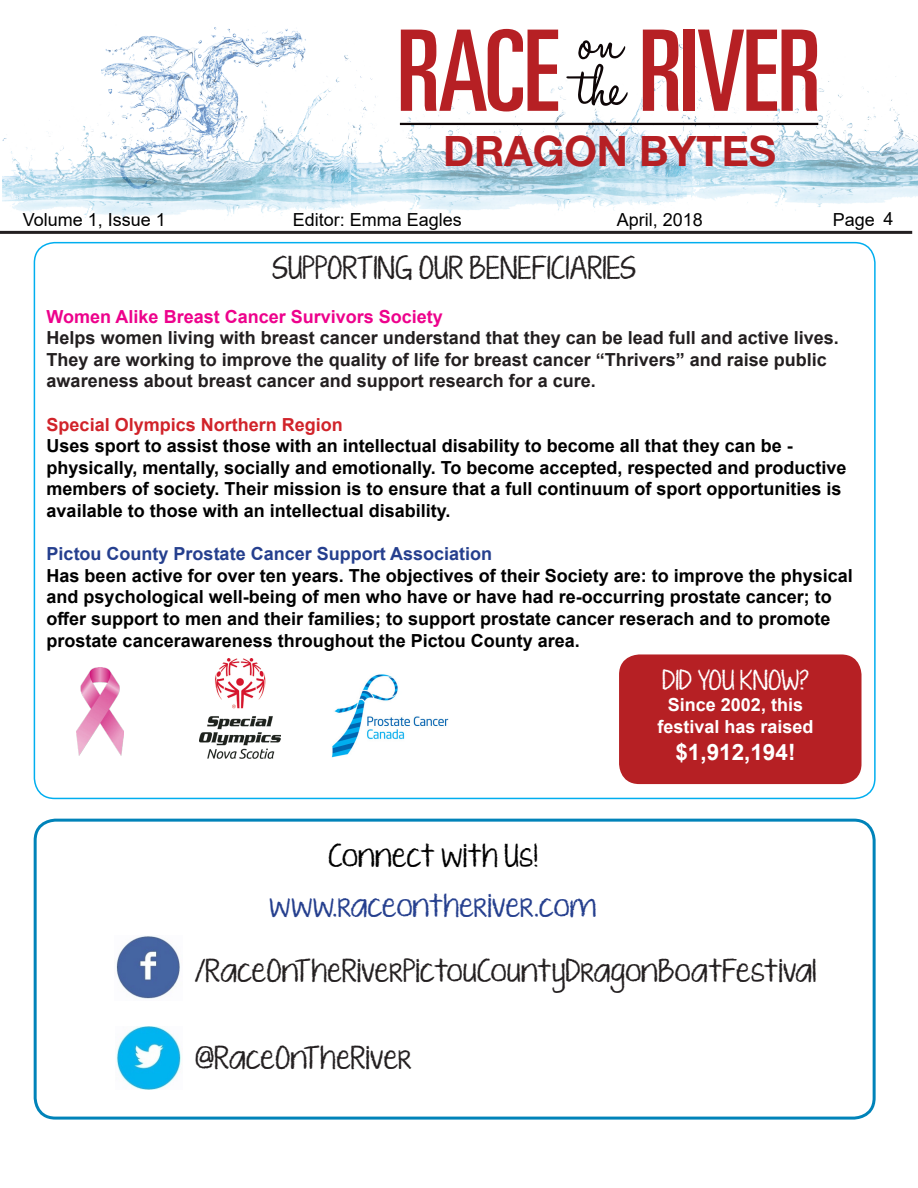
<style>
.page{position:relative;width:918px;height:1188px;background:#fff}
.page>*{position:absolute;margin:0;border:0;box-sizing:border-box;transform-origin:0 0}
.t1{font:700 42px "Helvetica Neue LT Std";letter-spacing:-.005em;color:#b62024}
.t2{font:24px "KG Ten Thousand Reasons";color:#231f20}
.t3{font:24px "KG Ten Thousand Reasons";letter-spacing:.02em;color:#231f20}
.t4{font:24px "KG Ten Thousand Reasons";letter-spacing:.01em;color:#253f8e}
.t5{font:24px "KG Ten Thousand Reasons";letter-spacing:.005em;color:#000}
.t6{font:700 22.5px "Arial";color:#fff}
.t7{font:21px "KG Ten Thousand Reasons";letter-spacing:.01em;color:#fff}
.t8{font:700 18px/21.6px "Arial";color:#000}
.t9{font:700 18px/21.6px "Arial";color:#231f20}
.t10{font:18px "Arial";color:#000}
.t11{font:700 18px "Arial";color:#253f8e}
.t12{font:700 18px "Arial";color:#ed028c}
.t13{font:700 18px/21.6px "Arial";color:#fff;text-align:center}
.t14{font:700 18px "Arial";color:#d1232a}
</style>
<div class="page">
<img style="left:2px;top:27px;width:350px;height:192px">
<img style="left:352px;top:28px;width:330px;height:185px">
<img style="left:682px;top:29px;width:236px;height:182px">
<svg style="left:401px;top:29px;width:157px;height:83px"></svg>
<svg style="left:566px;top:40px;width:62px;height:66px"></svg>
<svg style="left:643px;top:30px;width:36px;height:81px"></svg>
<div style="left:683px;top:30px;width:11px;height:81px;background:#b62024"></div>
<svg style="left:698px;top:30px;width:119px;height:81px"></svg>
<hr style="left:400px;top:123px;width:418px;height:2px;background:#0e0607">
<hr style="left:0;top:231px;width:912px;height:3px;background:#231f20">
<div style="left:34px;top:819px;width:842px;height:301px;border:3px solid #0083b9;border-radius:20px"></div>
<img style="left:76px;top:667px;width:47px;height:89px">
<img style="left:200px;top:658px;width:81px;height:101px">
<img style="left:331px;top:674px;width:118px;height:84px">
<div style="left:619px;top:654px;width:243px;height:130px;background:#b62024;border-radius:20px"></div>
<img style="left:116px;top:936px;width:64px;height:63px">
<img style="left:116px;top:1027px;width:66px;height:63px">
<h1 class="t1" style="left:443px;top:125px;width:334px">DRAGON BYTES</h1>
<p class="t10" style="left:23px;top:207px;width:145px">Volume 1, Issue 1</p>
<p class="t10" style="left:293px;top:207px;width:171px">Editor: Emma Eagles</p>
<p class="t10" style="left:617px;top:207px;width:88px">April, 2018</p>
<p class="t10" style="left:833px;top:207px;width:62px">Page 4</p>
<p class="t3" style="left:272px;top:250px;width:365px">SUPPORTING OUR BENEFICIARIES</p>
<p class="t12" style="left:47px;top:304px;width:398px">Women Alike Breast Cancer Survivors Society</p>
<p class="t9" style="left:47px;top:327px;width:794px">Helps women living with breast cancer understand that they can be lead full and active lives.<br>They are working to improve the quality of life for breast cancer “Thrivers” and raise public awareness about breast cancer and support research for a cure.</p>
<p class="t14" style="left:47px;top:412px;width:298px">Special Olympics Northern Region</p>
<p class="t8" style="left:47px;top:435px;width:801px">Uses sport to assist those with an intellectual disability to become all that they can be - physically, mentally, socially and emotionally. To become accepted, respected and productive members of society. Their mission is to ensure that a full continuum of sport opportunities is available to those with an intellectual disability.</p>
<p class="t11" style="left:47px;top:541px;width:447px">Pictou County Prostate Cancer Support Association</p>
<p class="t8" style="left:47px;top:565px;width:808px">Has been active for over ten years. The objectives of their Society are: to improve the physical and psychological well-being of men who have or have had re-occurring prostate cancer; to offer support to men and their families; to support prostate cancer reserach and to promote prostate cancerawareness throughout the Pictou County area.</p>
<p class="t7" style="left:662px;top:664px;width:148px">DID YOU KNOW?</p>
<p class="t13" style="left:657px;top:694px;width:158px">Since 2002, this festival has raised</p>
<p class="t6" style="left:675px;top:736px;width:122px">$1,912,194!</p>
<p class="t5" style="left:328px;top:838px;width:211px">Connect with Us!</p>
<p class="t4" style="left:270px;top:888px;width:328px">www.raceontheriver.com</p>
<p class="t2" style="left:195px;top:953px;width:624px">/RaceOnTheRiverPictouCountyDragonBoatFestival</p>
<p class="t2" style="left:195px;top:1040px;width:218px">@RaceOnTheRiver</p>
</div>
